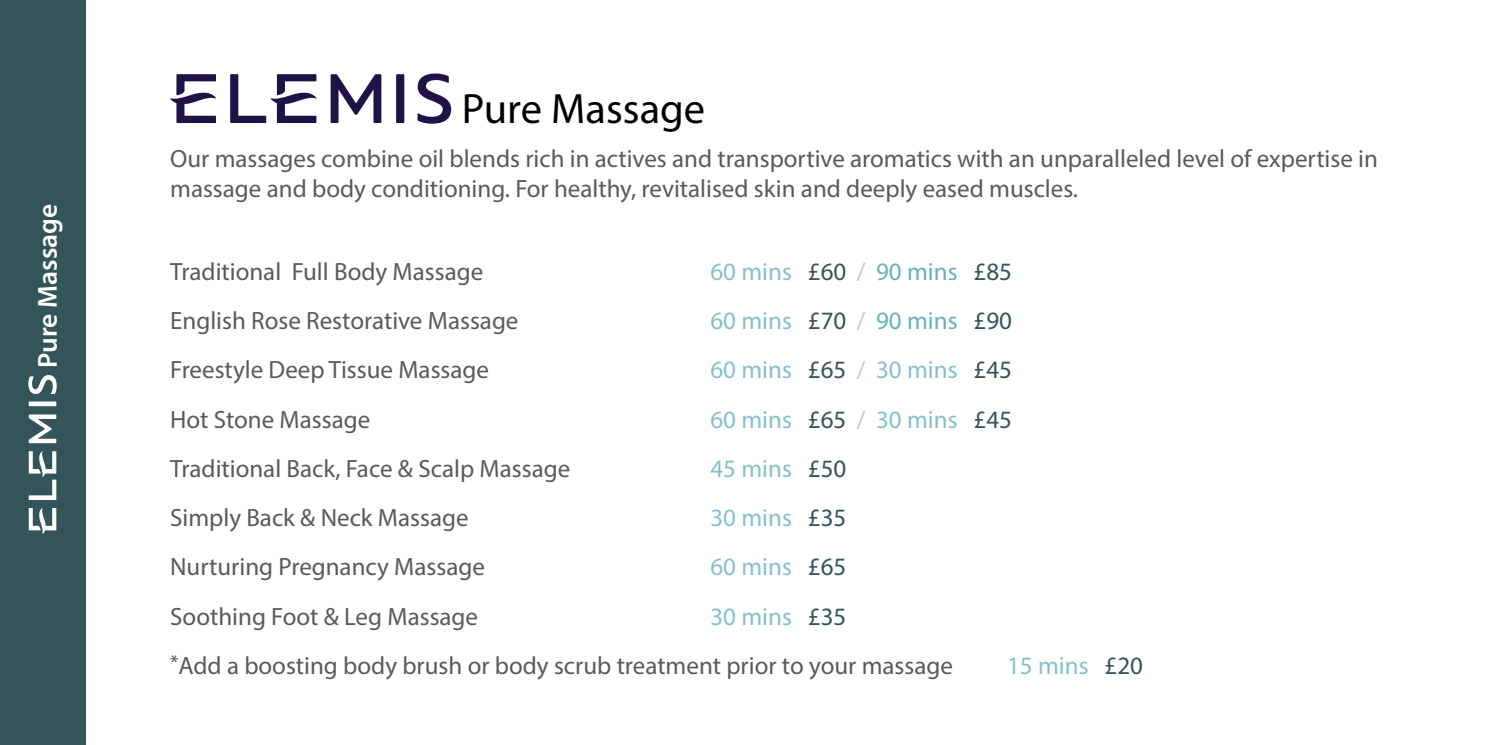
<style>
.page{position:relative;width:1489px;height:745px;background:#fff}
.page>*{position:absolute;margin:0;border:0;box-sizing:border-box;transform-origin:0 0}
.t1{font:42.5px "Myriad Pro";color:#000}
.t2{font:600 27.5px "Myriad Pro";color:#fff}
.t3{font:25px/49.2px "Myriad Pro";color:#5a5a5a}
.t4{font:25px "Myriad Pro";color:#86c0ce}
.s1{color:#33555a}
.s2{color:#c6c6c6}
.s3{color:#68b1be}
.s4{color:#86c0ce}
</style>
<div class="page">
<div style="left:0;top:0;width:85px;height:744px;background:#33555a"></div>
<svg style="left:28px;top:375px;width:29px;height:158px"></svg>
<svg style="left:170px;top:73px;width:281px;height:51px"></svg>
<p class="t2" style="left:30px;top:367px;width:165px;rotate:-90deg">Pure Massage</p>
<h1 class="t1" style="left:462px;top:82px;width:245px">Pure Massage</h1>
<p class="t3" style="left:170px;top:143px;width:1209px;line-height:30px">Our massages combine oil blends rich in actives and transportive aromatics with an unparalleled level of expertise in massage and body conditioning. For healthy, revitalised skin and deeply eased muscles.</p>
<p class="t3" style="left:170px;top:246px;width:314px">Traditional Full Body Massage</p>
<p class="t4" style="left:710px;top:256px;width:303px">60 mins <span class="s1">£60</span> <span class="s2">/</span> <span class="s3">90 mins</span> <span class="s1">£85</span></p>
<p class="t3" style="left:170px;top:295px;width:350px">English Rose Restorative Massage</p>
<p class="t4" style="left:710px;top:305px;width:303px">60 mins <span class="s1">£70</span> <span class="s2">/</span> <span class="s3">90 mins</span> <span class="s1">£90</span></p>
<p class="t3" style="left:170px;top:345px;width:320px">Freestyle Deep Tissue Massage</p>
<p class="t4" style="left:710px;top:354px;width:303px">60 mins <span class="s1">£65</span> <span class="s2">/</span> 30 mins <span class="s1">£45</span></p>
<p class="t3" style="left:170px;top:394px;width:202px">Hot Stone Massage</p>
<p class="t4" style="left:710px;top:403px;width:303px">60 mins <span class="s1">£65</span> <span class="s2">/</span> 30 mins <span class="s1">£45</span></p>
<p class="t3" style="left:170px;top:443px;width:401px">Traditional Back, Face &amp; Scalp Massage</p>
<p class="t4" style="left:710px;top:452px;width:137px">45 mins <span class="s1">£50</span></p>
<p class="t3" style="left:170px;top:492px;width:300px">Simply Back &amp; Neck Massage</p>
<p class="t4" style="left:710px;top:502px;width:137px">30 mins <span class="s1">£35</span></p>
<p class="t3" style="left:170px;top:541px;width:316px">Nurturing Pregnancy Massage</p>
<p class="t4" style="left:710px;top:551px;width:137px">60 mins <span class="s1">£65</span></p>
<p class="t3" style="left:170px;top:590px;width:309px">Soothing Foot &amp; Leg Massage</p>
<p class="t3" style="left:170px;top:590px;width:784px;text-indent:540px"><span class="s4">30 mins</span> <span class="s1">£35<br></span><sup>*</sup>Add a boosting body brush or body scrub treatment prior to your massage</p>
<p class="t4" style="left:1007px;top:649px;width:137px">15 mins <span class="s1">£20</span></p>
</div>
